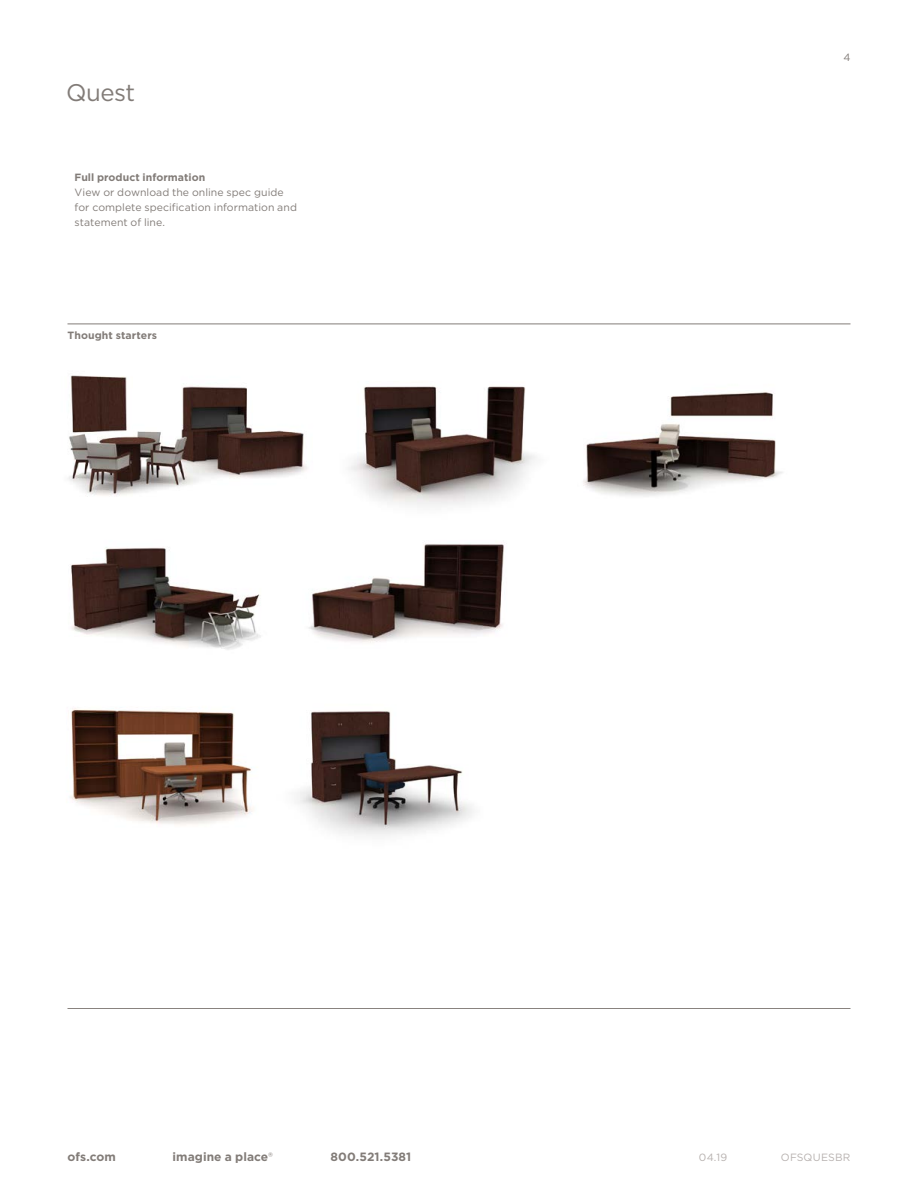
<style>
.page{position:relative;width:918px;height:1188px;background:#fff}
.page>*{position:absolute;margin:0;border:0;box-sizing:border-box;transform-origin:0 0}
.t1{font:24px "Gotham";letter-spacing:-.02em;color:#827c78}
.t2{font:700 12px "Gotham";letter-spacing:.005em;color:#827c78}
.t3{font:10.5px/15px "Gotham";letter-spacing:.005em;color:#827c78}
.t4{font:700 10.5px "Gotham";letter-spacing:.005em;color:#827c78}
.t5{font:10.5px "Gotham";letter-spacing:.02em;color:#b7b1af}
.s1{font-weight:400}
</style>
<div class="page">
<img style="left:68px;top:375px;width:229px;height:121px">
<img style="left:297px;top:386px;width:238px;height:120px">
<img style="left:323px;top:710px;width:151px;height:126px">
<img style="left:71px;top:547px;width:190px;height:103px">
<img style="left:309px;top:544px;width:195px;height:99px">
<img style="left:70px;top:708px;width:253px;height:117px">
<img style="left:535px;top:392px;width:248px;height:105px">
<hr style="left:68px;top:1008px;width:782px;height:1px;background:#827c78">
<hr style="left:68px;top:324px;width:782px;height:1px;background:#827c78">
<h1 class="t1" style="left:66px;top:77px;width:71px">Quest</h1>
<p class="t4" style="left:75px;top:170px;width:132px">Full product information</p>
<p class="t3" style="left:75px;top:184px;width:224px">View or download the online spec guide for complete specification information and statement of line.</p>
<p class="t4" style="left:68px;top:329px;width:91px">Thought starters</p>
<p class="t3" style="left:843px;top:49px;width:9px">4</p>
<p class="t2" style="left:68px;top:1149px;width:50px">ofs.com</p>
<p class="t2" style="left:172px;top:1149px;width:102px">imagine a place<span class="s1">®</span></p>
<p class="t2" style="left:330px;top:1149px;width:82px">800.521.5381</p>
<p class="t5" style="left:699px;top:1151px;width:30px">04.19</p>
<p class="t5" style="left:781px;top:1151px;width:71px">OFSQUESBR</p>
</div>
